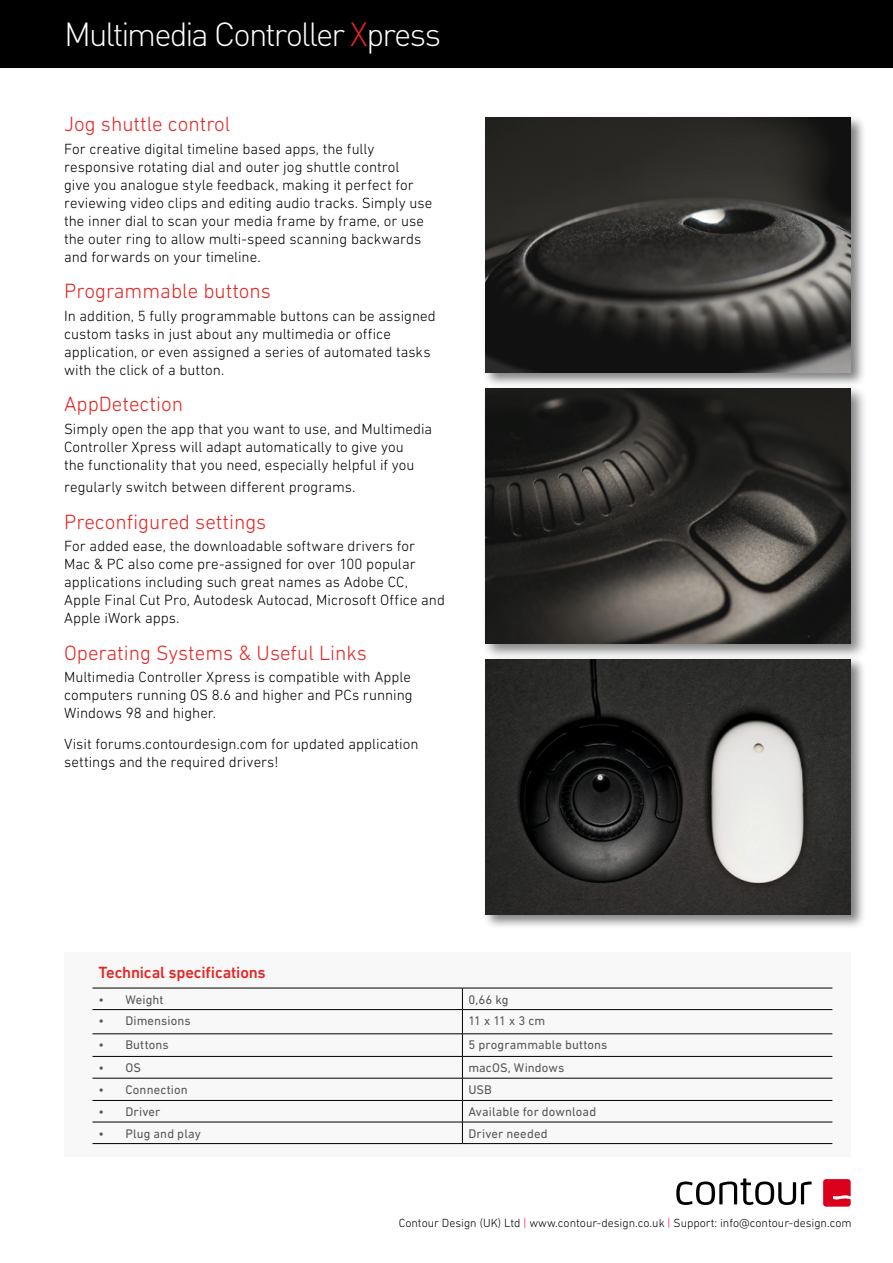
<style>
.page{position:relative;width:893px;height:1263px;background:#fff}
.page>*{position:absolute;margin:0;border:0;box-sizing:border-box;transform-origin:0 0}
.t1{font:300 33px "DIN";letter-spacing:-.06em;color:#fff}
.t2{font:300 21px "DIN Next LT Pro";color:#e42524}
.t3{font:500 16.5px "DIN Next LT Pro";letter-spacing:-.01em;color:#e42524}
.t4{font:300 15px/18px "DIN Next LT Pro";color:#000}
.t5{font:12.75px "DIN Next LT Pro";letter-spacing:.01em;color:#57585a}
.t6{font:300 12px "DIN Next LT Pro";color:#000}
.s1{color:#e42524}
.s2{color:#ff0714}
</style>
<div class="page">
<div style="left:482px;top:114px;width:384px;height:274px;background:#000;opacity:.5"></div>
<img style="left:485px;top:117px;width:366px;height:256px">
<div style="left:481px;top:385px;width:387px;height:276px;background:#000;opacity:.5"></div>
<img style="left:485px;top:388px;width:366px;height:255px">
<div style="left:482px;top:656px;width:384px;height:274px;background:#000;opacity:.5"></div>
<img style="left:485px;top:659px;width:366px;height:255px">
<div style="left:0;top:0;width:893px;height:68px;background:#000"></div>
<svg style="left:676px;top:1178px;width:136px;height:27px"></svg>
<svg style="left:823px;top:1179px;width:28px;height:27px"></svg>
<div style="left:64px;top:952px;width:787px;height:205px;background:#f8f8f8"></div>
<hr style="left:92px;top:988px;width:370px;height:1px;background:#000">
<hr style="left:462px;top:988px;width:370px;height:1px;background:#000">
<hr style="left:92px;top:1009px;width:370px;height:1px;background:#000">
<hr style="left:462px;top:1009px;width:370px;height:1px;background:#000">
<hr style="left:92px;top:1033px;width:370px;height:1px;background:#000">
<hr style="left:462px;top:1033px;width:370px;height:1px;background:#000">
<hr style="left:92px;top:1056px;width:370px;height:1px;background:#000">
<hr style="left:462px;top:1056px;width:370px;height:1px;background:#000">
<hr style="left:92px;top:1078px;width:370px;height:1px;background:#000">
<hr style="left:462px;top:1078px;width:370px;height:1px;background:#000">
<hr style="left:92px;top:1100px;width:370px;height:1px;background:#000">
<hr style="left:462px;top:1100px;width:370px;height:1px;background:#000">
<hr style="left:92px;top:1122px;width:370px;height:1px;background:#000">
<hr style="left:462px;top:1122px;width:370px;height:1px;background:#000">
<svg style="left:462px;top:988px;width:1px;height:155px"></svg>
<hr style="left:92px;top:1143px;width:370px;height:1px;background:#000">
<hr style="left:462px;top:1143px;width:370px;height:1px;background:#000">
<h1 class="t1" style="left:64px;top:14px;width:378px">Multimedia Controller <span class="s1">X</span>press</h1>
<h2 class="t2" style="left:64px;top:112px;width:168px">Jog shuttle control</h2>
<p class="t4" style="left:64px;top:139px;width:370px">For creative digital timeline based apps, the fully responsive rotating dial and outer jog shuttle control<br>give you analogue style feedback, making it perfect for reviewing video clips and editing audio tracks. Simply use the inner dial to scan your media frame by frame, or use the outer ring to allow multi-speed scanning backwards and forwards on your timeline.</p>
<h2 class="t2" style="left:64px;top:279px;width:208px">Programmable buttons</h2>
<p class="t4" style="left:64px;top:306px;width:373px">In addition, 5 fully programmable buttons can be assigned custom tasks in just about any multimedia or office application, or even assigned a series of automated tasks with the click of a button.</p>
<h2 class="t2" style="left:64px;top:392px;width:120px">AppDetection</h2>
<p class="t4" style="left:64px;top:419px;width:370px">Simply open the app that you want to use, and Multimedia<br>Controller Xpress will adapt automatically to give you<br>the functionality that you need, especially helpful if you</p>
<p class="t4" style="left:64px;top:478px;width:293px">regularly switch between different programs.</p>
<h2 class="t2" style="left:64px;top:510px;width:204px">Preconfigured settings</h2>
<p class="t4" style="left:64px;top:537px;width:382px">For added ease, the downloadable software drivers for<br>Mac &amp; PC also come pre-assigned for over 100 popular applications including such great names as Adobe CC, Apple Final Cut Pro, Autodesk Autocad, Microsoft Office and Apple iWork apps.</p>
<h2 class="t2" style="left:64px;top:641px;width:304px">Operating Systems &amp; Useful Links</h2>
<p class="t4" style="left:64px;top:668px;width:350px">Multimedia Controller Xpress is compatible with Apple computers running OS 8.6 and higher and PCs running<br>Windows 98 and higher.</p>
<p class="t4" style="left:64px;top:735px;width:356px">Visit forums.contourdesign.com for updated application settings and the required drivers!</p>
<p class="t3" style="left:98px;top:962px;width:169px">Technical specifications</p>
<p class="t5" style="left:98px;top:992px;width:67px">• Weight</p>
<p class="t5" style="left:468px;top:992px;width:42px">0,66 kg</p>
<p class="t5" style="left:98px;top:1013px;width:94px">• Dimensions</p>
<p class="t5" style="left:468px;top:1013px;width:78px">11 x 11 x 3 cm</p>
<p class="t5" style="left:98px;top:1038px;width:72px">• Buttons</p>
<p class="t5" style="left:468px;top:1038px;width:141px">5 programmable buttons</p>
<p class="t5" style="left:98px;top:1060px;width:44px">• OS</p>
<p class="t5" style="left:468px;top:1060px;width:98px">macOS, Windows</p>
<p class="t5" style="left:98px;top:1082px;width:91px">• Connection</p>
<p class="t5" style="left:468px;top:1082px;width:25px">USB</p>
<p class="t5" style="left:98px;top:1104px;width:63px">• Driver</p>
<p class="t5" style="left:468px;top:1104px;width:129px">Available for download</p>
<p class="t5" style="left:98px;top:1126px;width:104px">• Plug and play</p>
<p class="t5" style="left:468px;top:1126px;width:81px">Driver needed</p>
<p class="t6" style="left:399px;top:1216px;width:454px">Contour Design (UK) Ltd <span class="s2">|</span> www.contour-design.co.uk <span class="s2">|</span> Support: info@contour-design.com</p>
</div>
